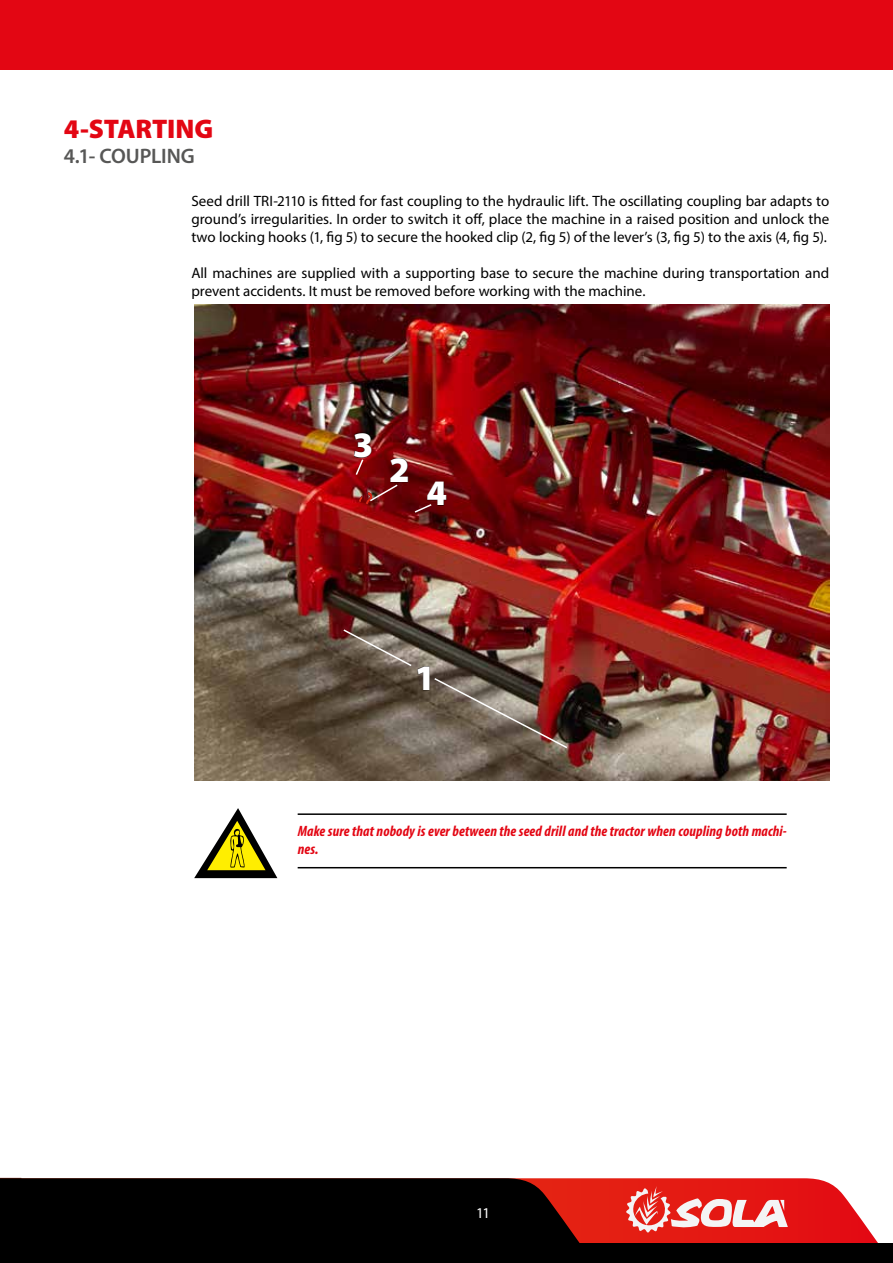
<style>
.page{position:relative;width:893px;height:1263px;background:#fff}
.page>*{position:absolute;margin:0;border:0;box-sizing:border-box;transform-origin:0 0}
.t1{font:900 36px "Myriad Pro";color:#fff}
.t2{font:900 27px "Myriad Pro";letter-spacing:-.01em;color:#e30613}
.t3{font:600 21px "Myriad Pro";letter-spacing:-.005em;color:#575756}
.t4{font:15px/18px "Myriad Pro";color:#000;text-align:justify}
.t5{font:italic 700 condensed 15px/18px "Myriad Pro";letter-spacing:.005em;color:#e30613}
.t6{font:15px "Myriad Pro";color:#fff}
</style>
<div class="page">
<svg style="left:588px;top:1178px;width:290px;height:65px;background:#e73734"></svg>
<div style="left:0;top:1178px;width:588px;height:65px;background:#000"></div>
<svg style="left:626px;top:1186px;width:162px;height:46px"></svg>
<div style="left:0;top:1243px;width:893px;height:20px;background:#000"></div>
<div style="left:0;top:0;width:893px;height:70px;background:#e30613"></div>
<img style="left:194px;top:304px;width:635px;height:476px">
<svg style="left:194px;top:808px;width:83px;height:70px"></svg>
<svg style="left:427px;top:482px;width:20px;height:24px"></svg>
<svg style="left:354px;top:432px;width:18px;height:26px"></svg>
<svg style="left:390px;top:458px;width:19px;height:25px"></svg>
<svg style="left:417px;top:666px;width:13px;height:24px"></svg>
<svg style="left:354px;top:458px;width:11px;height:18px"></svg>
<svg style="left:413px;top:503px;width:20px;height:11px"></svg>
<svg style="left:342px;top:628px;width:71px;height:39px;background:#75685c"></svg>
<svg style="left:433px;top:677px;width:136px;height:73px;background:#765a50"></svg>
<svg style="left:359px;top:483px;width:40px;height:21px"></svg>
<hr style="left:298px;top:813px;width:489px;height:2px;background:#000">
<hr style="left:298px;top:867px;width:489px;height:1px;background:#000">
<h2 class="t2" style="left:64px;top:111px;width:151px">4-STARTING</h2>
<h3 class="t3" style="left:64px;top:142px;width:133px">4.1- COUPLING</h3>
<p class="t4" style="left:191px;top:192px;width:639px">Seed drill TRI-2110 is fitted for fast coupling to the hydraulic lift. The oscillating coupling bar adapts to ground’s irregularities. In order to switch it off, place the machine in a raised position and unlock the two locking hooks (1, fig 5) to secure the hooked clip (2, fig 5) of the lever’s (3, fig 5) to the axis (4, fig 5).</p>
<p class="t4" style="left:191px;top:264px;width:639px">All machines are supplied with a supporting base to secure the machine during transportation and prevent accidents. It must be removed before working with the machine.</p>
<h1 class="t1" style="left:353px;top:421px;width:22px">3</h1>
<h1 class="t1" style="left:389px;top:446px;width:22px">2</h1>
<h1 class="t1" style="left:426px;top:469px;width:22px">4</h1>
<h1 class="t1" style="left:415px;top:653px;width:22px">1</h1>
<p class="t5" style="left:298px;top:822px;width:490px">Make sure that nobody is ever between the seed drill and the tractor when coupling both machi&shy;nes.</p>
<p class="t6" style="left:476px;top:1203px;width:15px">11</p>
</div>
